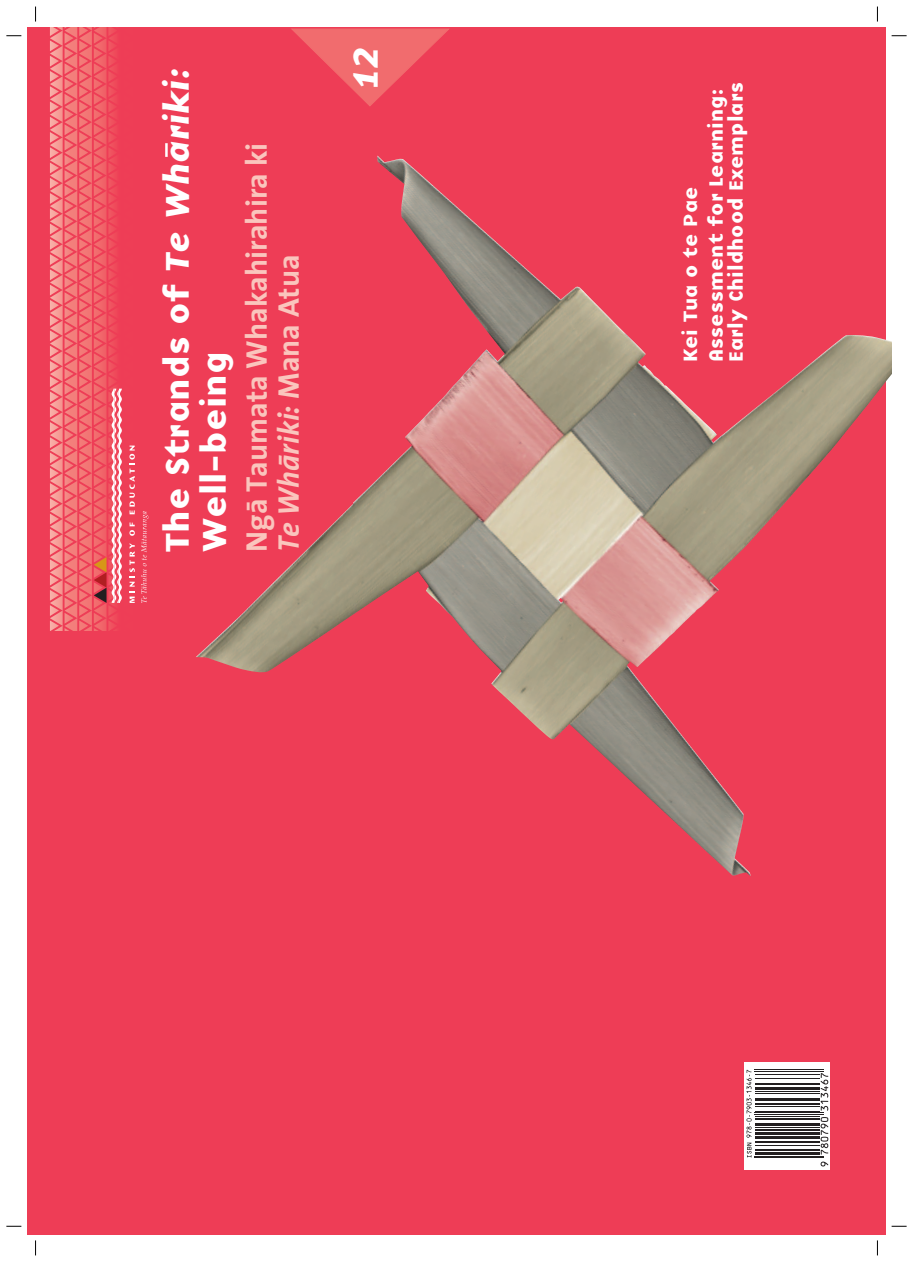
<style>
.page{position:relative;width:913px;height:1262px;background:#fff}
.page>*{position:absolute;margin:0;border:0;box-sizing:border-box;transform-origin:0 0}
.t1{font:italic 700 36px "B9 Macron";color:#fff}
.t2{font:34px/37px "Base Nine B";color:#fff}
.t3{font:30px/32px "The Sans NZ Bold";color:#fac5bd}
.t4{font:20px/25.7px "Base Nine B";color:#fff}
.s1{font-family:"B9 Macron";font-weight:700;font-style:italic}
.s2{font-style:italic}
</style>
<div class="page">
<div style="left:27px;top:27px;width:859px;height:1208px;background:#ee3d56"></div>
<svg style="left:291px;top:28px;width:159px;height:78px"></svg>
<hr style="left:165px;top:143px;width:3px;height:14px;background:#fff">
<div style="left:744px;top:1062px;width:85px;height:108px;background:#fff"></div>
<svg style="left:746px;top:1070px;width:6px;height:88px"></svg>
<svg style="left:821px;top:1162px;width:7px;height:5px"></svg>
<hr style="left:755px;top:1157px;width:69px;height:1px;background:#231f20">
<hr style="left:755px;top:1156px;width:69px;height:1px;background:#231f20">
<hr style="left:755px;top:1152px;width:64px;height:3px;background:#231f20">
<hr style="left:755px;top:1149px;width:64px;height:2px;background:#231f20">
<hr style="left:755px;top:1145px;width:64px;height:1px;background:#231f20">
<hr style="left:755px;top:1142px;width:64px;height:1px;background:#231f20">
<hr style="left:755px;top:1141px;width:64px;height:1px;background:#231f20">
<hr style="left:755px;top:1136px;width:64px;height:3px;background:#231f20">
<hr style="left:755px;top:1132px;width:64px;height:3px;background:#231f20">
<hr style="left:755px;top:1129px;width:64px;height:2px;background:#231f20">
<hr style="left:755px;top:1127px;width:64px;height:1px;background:#231f20">
<hr style="left:755px;top:1123px;width:64px;height:3px;background:#231f20">
<svg style="left:821px;top:1117px;width:7px;height:38px"></svg>
<hr style="left:755px;top:1118px;width:64px;height:2px;background:#231f20">
<hr style="left:755px;top:1116px;width:64px;height:1px;background:#231f20">
<hr style="left:755px;top:1114px;width:69px;height:1px;background:#231f20">
<hr style="left:755px;top:1113px;width:69px;height:1px;background:#231f20">
<hr style="left:755px;top:1111px;width:64px;height:1px;background:#231f20">
<hr style="left:755px;top:1106px;width:64px;height:1px;background:#231f20">
<hr style="left:755px;top:1103px;width:64px;height:2px;background:#231f20">
<hr style="left:755px;top:1099px;width:64px;height:2px;background:#231f20">
<hr style="left:755px;top:1098px;width:64px;height:1px;background:#231f20">
<hr style="left:755px;top:1093px;width:64px;height:1px;background:#231f20">
<hr style="left:755px;top:1091px;width:64px;height:1px;background:#231f20">
<hr style="left:755px;top:1087px;width:64px;height:3px;background:#231f20">
<hr style="left:755px;top:1084px;width:64px;height:1px;background:#231f20">
<hr style="left:755px;top:1083px;width:64px;height:1px;background:#231f20">
<svg style="left:821px;top:1073px;width:7px;height:38px"></svg>
<hr style="left:755px;top:1078px;width:64px;height:1px;background:#231f20">
<hr style="left:755px;top:1074px;width:64px;height:1px;background:#231f20">
<hr style="left:755px;top:1071px;width:69px;height:1px;background:#231f20">
<hr style="left:755px;top:1069px;width:69px;height:1px;background:#231f20">
<svg style="left:50px;top:27px;width:82px;height:604px"></svg>
<svg style="left:141px;top:511px;width:8px;height:92px"></svg>
<svg style="left:130px;top:543px;width:5px;height:60px"></svg>
<svg style="left:130px;top:522px;width:5px;height:14px"></svg>
<svg style="left:130px;top:446px;width:5px;height:68px"></svg>
<svg style="left:94px;top:389px;width:28px;height:214px"></svg>
<svg style="left:65px;top:557px;width:12px;height:46px"></svg>
<img style="left:196px;top:156px;width:696px;height:720px">
<svg style="left:35px;top:1240px;width:1px;height:15px"></svg>
<svg style="left:35px;top:7px;width:1px;height:15px"></svg>
<svg style="left:877px;top:1240px;width:1px;height:15px"></svg>
<svg style="left:877px;top:7px;width:1px;height:15px"></svg>
<svg style="left:6px;top:1226px;width:15px;height:1px"></svg>
<svg style="left:892px;top:1226px;width:15px;height:1px"></svg>
<svg style="left:6px;top:35px;width:15px;height:2px"></svg>
<svg style="left:892px;top:35px;width:15px;height:2px"></svg>
<h2 class="t2" style="left:161px;top:552px;width:489px;rotate:-90deg">The Strands of <span class="s1">Te Whariki:<br></span>Well-being</h2>
<h3 class="t3" style="left:244px;top:552px;width:411px;rotate:-90deg">Ngà Taumata Whakahirahira ki<br><span class="s2">Te Whàriki:</span> Mana Atua</h3>
<h1 class="t1" style="left:350px;top:90px;width:47px;rotate:-90deg">12</h1>
<p class="t4" style="left:679px;top:362px;width:277px;rotate:-90deg">Kei Tua o te Pae<br>Assessment for Learning:</p>
<p class="t4" style="left:725px;top:362px;width:282px;rotate:-90deg">Early Childhood Exemplars</p>
</div>
